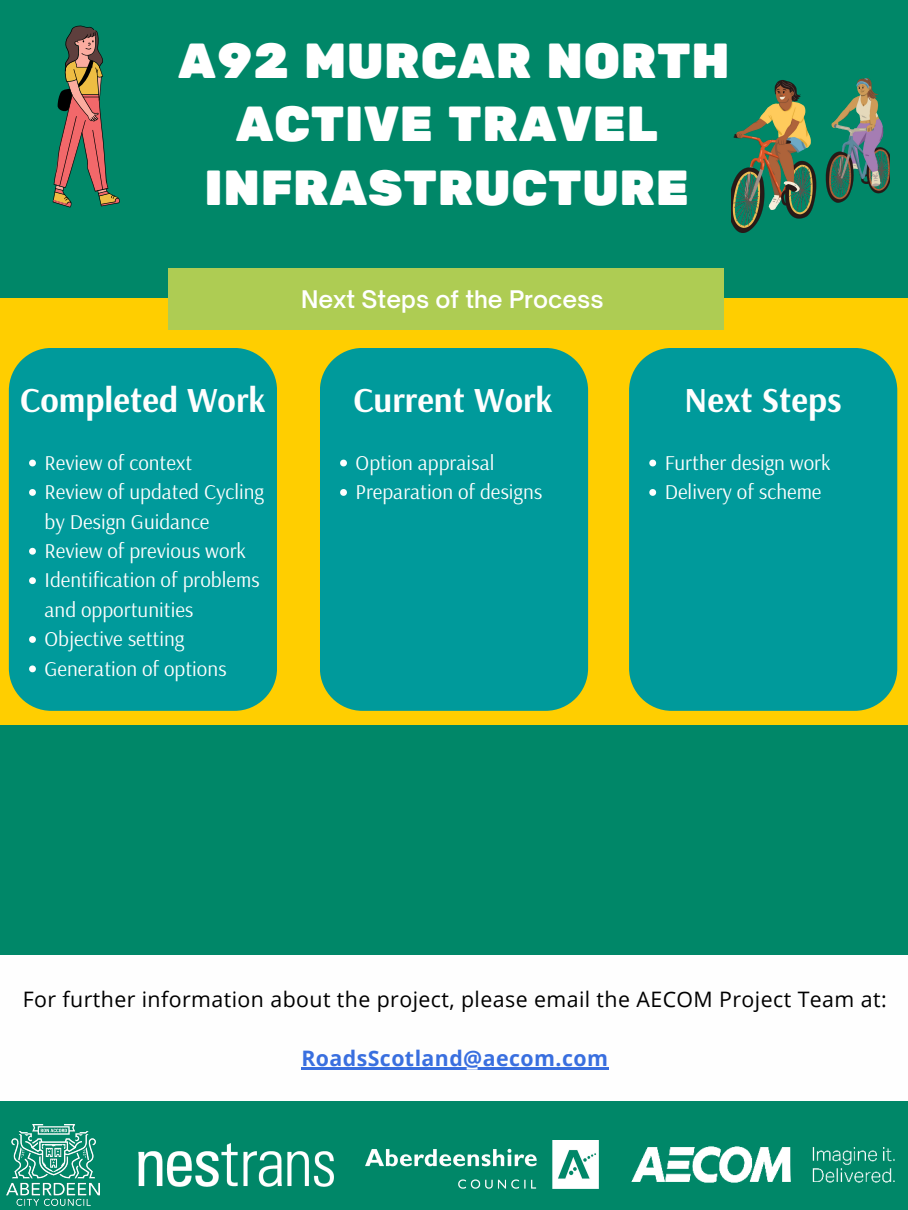
<style>
.page{position:relative;width:908px;height:1210px;background:#fff}
.page>*{position:absolute;margin:0;border:0;box-sizing:border-box;transform-origin:0 0}
.t1{font:49px "Rubik One";color:#fff}
.t2{font:700 35px "Arsenal";color:#fefefe}
.t3{font:600 23.2px "Open Sauce One";color:#fff}
.t4{font:21.31px "Open Sans";letter-spacing:.02em;color:#000}
.t5{font:700 21.31px "Open Sans";letter-spacing:.02em;color:#396fdf}
.t6{font:21px/29.4px "Arsenal";color:#fefefe}
</style>
<div class="page">
<div style="left:0;top:0;width:907px;height:1210px;background:#008768"></div>
<svg style="left:53px;top:25px;width:67px;height:182px"></svg>
<img style="left:731px;top:79px;width:158px;height:153px">
<img style="left:6px;top:1124px;width:93px;height:81px">
<img style="left:139px;top:1143px;width:194px;height:43px">
<img style="left:631px;top:1146px;width:264px;height:37px">
<img style="left:365px;top:1140px;width:233px;height:48px">
<div style="left:0;top:299px;width:907px;height:426px;background:#ffce00"></div>
<div style="left:168px;top:268px;width:555px;height:61px;background:#aecc53"></div>
<div style="left:9px;top:348px;width:268px;height:363px;background:#009a9b;border-radius:43px"></div>
<div style="left:320px;top:348px;width:268px;height:363px;background:#009a9b;border-radius:43px"></div>
<div style="left:629px;top:348px;width:268px;height:363px;background:#009a9b;border-radius:43px"></div>
<svg style="left:29px;top:459px;width:7px;height:7px"></svg>
<svg style="left:29px;top:489px;width:7px;height:7px"></svg>
<svg style="left:29px;top:548px;width:7px;height:6px"></svg>
<svg style="left:29px;top:577px;width:7px;height:7px"></svg>
<svg style="left:29px;top:636px;width:7px;height:7px"></svg>
<svg style="left:29px;top:665px;width:7px;height:7px"></svg>
<svg style="left:340px;top:459px;width:7px;height:7px"></svg>
<svg style="left:340px;top:489px;width:7px;height:7px"></svg>
<svg style="left:649px;top:459px;width:7px;height:7px"></svg>
<svg style="left:649px;top:489px;width:7px;height:7px"></svg>
<div style="left:0;top:955px;width:907px;height:145px;background:#fefefe"></div>
<hr style="left:301px;top:1067px;width:307px;height:2px;background:#396fdf">
<p class="t1" style="left:178px;top:32px;width:553px">A92 MURCAR NORTH</p>
<p class="t1" style="left:235px;top:96px;width:424px">ACTIVE TRAVEL</p>
<p class="t1" style="left:204px;top:159px;width:487px">INFRASTRUCTURE</p>
<p class="t3" style="left:301px;top:284px;width:304px">Next Steps of the Process</p>
<p class="t2" style="left:20px;top:377px;width:247px">Completed Work</p>
<p class="t2" style="left:353px;top:377px;width:201px">Current Work</p>
<p class="t2" style="left:684px;top:377px;width:159px">Next Steps</p>
<p class="t6" style="left:45px;top:447px;width:149px">Review of context</p>
<p class="t6" style="left:45px;top:477px;width:221px">Review of updated Cycling by Design Guidance</p>
<p class="t6" style="left:45px;top:535px;width:203px">Review of previous work</p>
<p class="t6" style="left:45px;top:565px;width:217px">Identification of problems and opportunities</p>
<p class="t6" style="left:45px;top:624px;width:141px">Objective setting</p>
<p class="t6" style="left:45px;top:653px;width:184px">Generation of options</p>
<p class="t6" style="left:355px;top:447px;width:140px">Option appraisal</p>
<p class="t6" style="left:355px;top:477px;width:188px">Preparation of designs</p>
<p class="t6" style="left:664px;top:447px;width:167px">Further design work</p>
<p class="t6" style="left:664px;top:477px;width:158px">Delivery of scheme</p>
<p class="t4" style="left:23px;top:984px;width:865px">For further information about the project, please email the AECOM Project Team at:</p>
<p class="t5" style="left:301px;top:1043px;width:308px">RoadsScotland@aecom.com</p>
</div>
